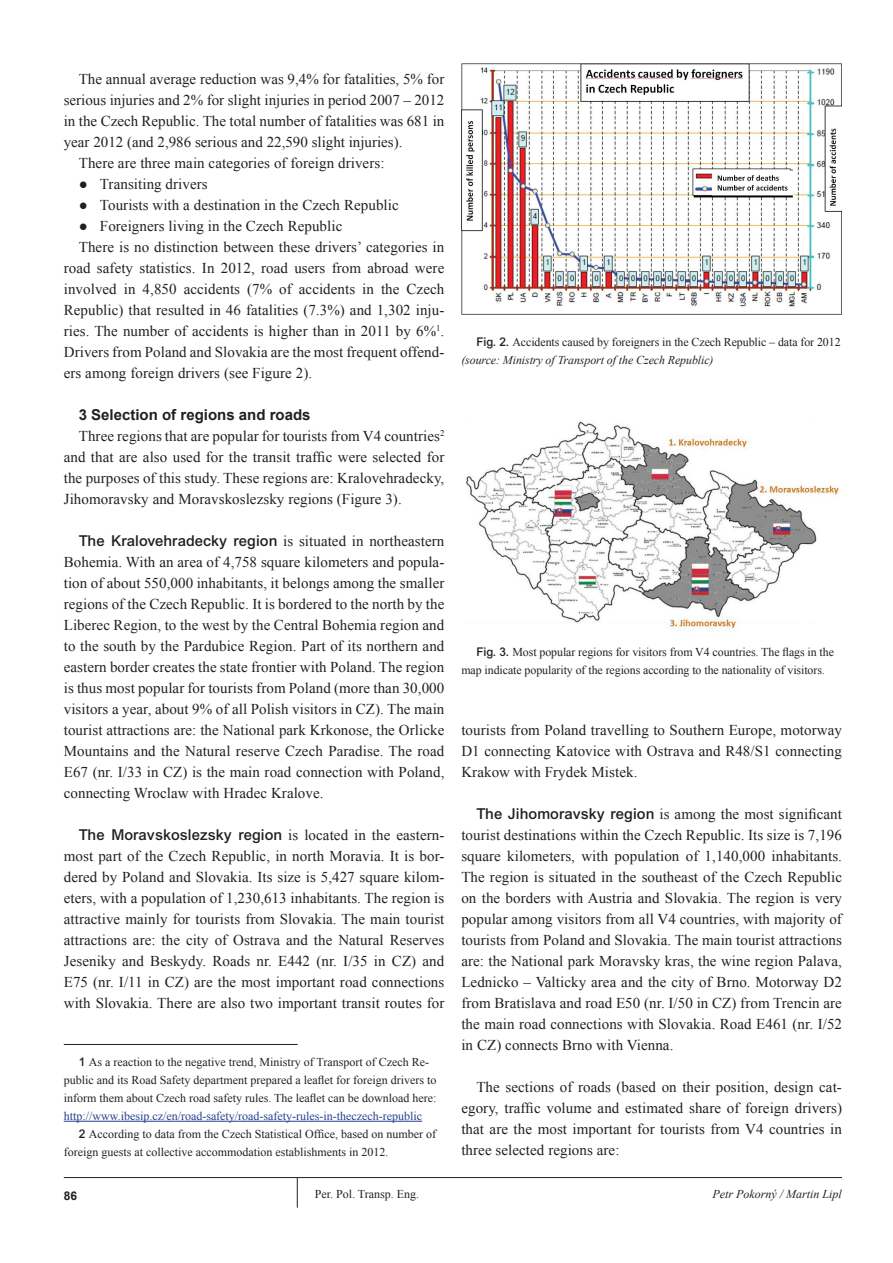
<style>
.page{position:relative;width:893px;height:1263px;background:#fff}
.page>*{position:absolute;margin:0;border:0;box-sizing:border-box;transform-origin:0 0}
.t1{font:15px/21px "Times New Roman";letter-spacing:.005em;color:#231f20;text-align:justify}
.t2{font:500 15px "Arial MT Std";letter-spacing:.005em;color:#231f20}
.t3{font:700 15px "Arial";color:#231f20}
.t4{font:12px/18px "Times New Roman";color:#231f20}
.t5{font:12px "Times New Roman";color:#253f8e}
.t6{font:italic 12px "Times New Roman";color:#231f20}
.t7{font:700 12px "Arial";color:#231f20}
.s1{font-family:"Times New Roman";font-weight:400}
.s2{font-family:"Arial MT Std";font-weight:500}
.s3{font-style:italic}
</style>
<div class="page">
<hr style="left:64px;top:1177px;width:778px;height:1px;background:#231f20">
<svg style="left:297px;top:1178px;width:1px;height:29px"></svg>
<img style="left:461px;top:64px;width:381px;height:251px">
<img style="left:466px;top:421px;width:373px;height:211px">
<hr style="left:64px;top:1044px;width:234px;height:1px;background:#231f20">
<hr style="left:64px;top:1121px;width:358px;height:1px;background:#253f8e">
<p class="t1" style="left:79px;top:68px;width:367px">The annual average reduction was 9,4% for fatalities, 5% for</p>
<p class="t1" style="left:64px;top:89px;width:382px">serious injuries and 2% for slight injuries in period 2007 – 2012</p>
<p class="t1" style="left:64px;top:110px;width:382px">in the Czech Republic. The total number of fatalities was 681 in</p>
<p class="t1" style="left:64px;top:131px;width:340px">year 2012 (and 2,986 serious and 22,590 slight injuries).</p>
<p class="t1" style="left:79px;top:152px;width:307px">There are three main categories of foreign drivers:</p>
<p class="t1" style="left:79px;top:173px;width:131px">● Transiting drivers</p>
<p class="t1" style="left:79px;top:194px;width:322px">● Tourists with a destination in the Czech Republic</p>
<p class="t1" style="left:79px;top:215px;width:265px">● Foreigners living in the Czech Republic</p>
<p class="t1" style="left:79px;top:236px;width:367px">There is no distinction between these drivers’ categories in</p>
<p class="t1" style="left:64px;top:257px;width:382px">road safety statistics. In 2012, road users from abroad were</p>
<p class="t1" style="left:64px;top:278px;width:382px">involved in 4,850 accidents (7% of accidents in the Czech</p>
<p class="t1" style="left:64px;top:299px;width:382px">Republic) that resulted in 46 fatalities (7.3%) and 1,302 inju-</p>
<p class="t1" style="left:64px;top:320px;width:382px">ries. The number of accidents is higher than in 2011 by 6%<sup>1</sup>.</p>
<p class="t1" style="left:64px;top:341px;width:382px">Drivers from Poland and Slovakia are the most frequent offend-</p>
<p class="t1" style="left:64px;top:362px;width:250px">ers among foreign drivers (see Figure 2).</p>
<p class="t3" style="left:79px;top:405px;width:233px">3 Selection of regions and roads</p>
<p class="t1" style="left:64px;top:425px;width:382px;text-indent:15px">Three regions that are popular for tourists from V4 countries<sup>2 </sup>and that are also used for the transit traffic were selected for the purposes of this study. These regions are: Kralovehradecky, Jihomoravsky and Moravskoslezsky regions (Figure 3).</p>
<p class="t2" style="left:79px;top:532px;width:367px">The Kralovehradecky region <span class="s1">is situated in northeastern</span></p>
<p class="t1" style="left:64px;top:551px;width:382px">Bohemia. With an area of 4,758 square kilometers and popula&shy;tion of about 550,000 inhabitants, it belongs among the smaller regions of the Czech Republic. It is bordered to the north by the Liberec Region, to the west by the Central Bohemia region and to the south by the Pardubice Region. Part of its northern and eastern border creates the state frontier with Poland. The region is thus most popular for tourists from Poland (more than 30,000 visitors a year, about 9% of all Polish visitors in CZ). The main tourist attractions are: the National park Krkonose, the Orlicke Mountains and the Natural reserve Czech Paradise. The road E67 (nr. I/33 in CZ) is the main road connection with Poland, connecting Wroclaw with Hradec Kralove.</p>
<p class="t2" style="left:79px;top:826px;width:367px">The Moravskoslezsky region <span class="s1">is located in the eastern-</span></p>
<p class="t1" style="left:64px;top:845px;width:382px">most part of the Czech Republic, in north Moravia. It is bor&shy;dered by Poland and Slovakia. Its size is 5,427 square kilom&shy;eters, with a population of 1,230,613 inhabitants. The region is attractive mainly for tourists from Slovakia. The main tourist attractions are: the city of Ostrava and the Natural Reserves Jeseniky and Beskydy. Roads nr. E442 (nr. I/35 in CZ) and E75 (nr. I/11 in CZ) are the most important road connections with Slovakia. There are also two important transit routes for</p>
<p class="t4" style="left:64px;top:1053px;width:374px;text-indent:15px"><span class="s2">1</span> As a reaction to the negative trend, Ministry of Transport of Czech Re&shy;public and its Road Safety department prepared a leaflet for foreign drivers to inform them about Czech road safety rules. The leaflet can be download here:</p>
<p class="t5" style="left:64px;top:1108px;width:360px">http://www.ibesip.cz/en/road-safety/road-safety-rules-in-theczech-republic</p>
<p class="t4" style="left:79px;top:1125px;width:359px"><span class="s2">2</span> According to data from the Czech Statistical Office, based on number of</p>
<p class="t4" style="left:64px;top:1143px;width:326px">foreign guests at collective accommodation establishments in 2012.</p>
<p class="t4" style="left:461px;top:333px;width:381px;text-indent:15px"><span class="s2">Fig. 2.</span> Accidents caused by foreigners in the Czech Republic – data for 2012 <span class="s3">(source: Ministry of Transport of the Czech Republic)</span></p>
<p class="t4" style="left:461px;top:643px;width:374px;text-indent:15px"><span class="s2">Fig. 3.</span> Most popular regions for visitors from V4 countries. The flags in the map indicate popularity of the regions according to the nationality of visitors.</p>
<p class="t1" style="left:461px;top:719px;width:382px">tourists from Poland travelling to Southern Europe, motorway D1 connecting Katovice with Ostrava and R48/S1 connecting Krakow with Frydek Mistek.</p>
<p class="t1" style="left:461px;top:803px;width:382px;text-indent:15px"><span class="s2">The Jihomoravsky region</span> is among the most significant tourist destinations within the Czech Republic. Its size is 7,196 square kilometers, with population of 1,140,000 inhabitants.<br>The region is situated in the southeast of the Czech Republic on the borders with Austria and Slovakia. The region is very popular among visitors from all V4 countries, with majority of tourists from Poland and Slovakia. The main tourist attractions are: the National park Moravsky kras, the wine region Palava, Lednicko – Valticky area and the city of Brno. Motorway D2 from Bratislava and road E50 (nr. I/50 in CZ) from Trencin are the main road connections with Slovakia. Road E461 (nr. I/52 in CZ) connects Brno with Vienna.</p>
<p class="t1" style="left:461px;top:1076px;width:382px;text-indent:15px">The sections of roads (based on their position, design cat&shy;egory, traffic volume and estimated share of foreign drivers) that are the most important for tourists from V4 countries in three selected regions are:</p>
<p class="t7" style="left:64px;top:1187px;width:15px">86</p>
<p class="t4" style="left:315px;top:1185px;width:106px">Per. Pol. Transp. Eng.</p>
<p class="t6" style="left:713px;top:1186px;width:131px">Petr Pokorný / Martin Lipl</p>
</div>
